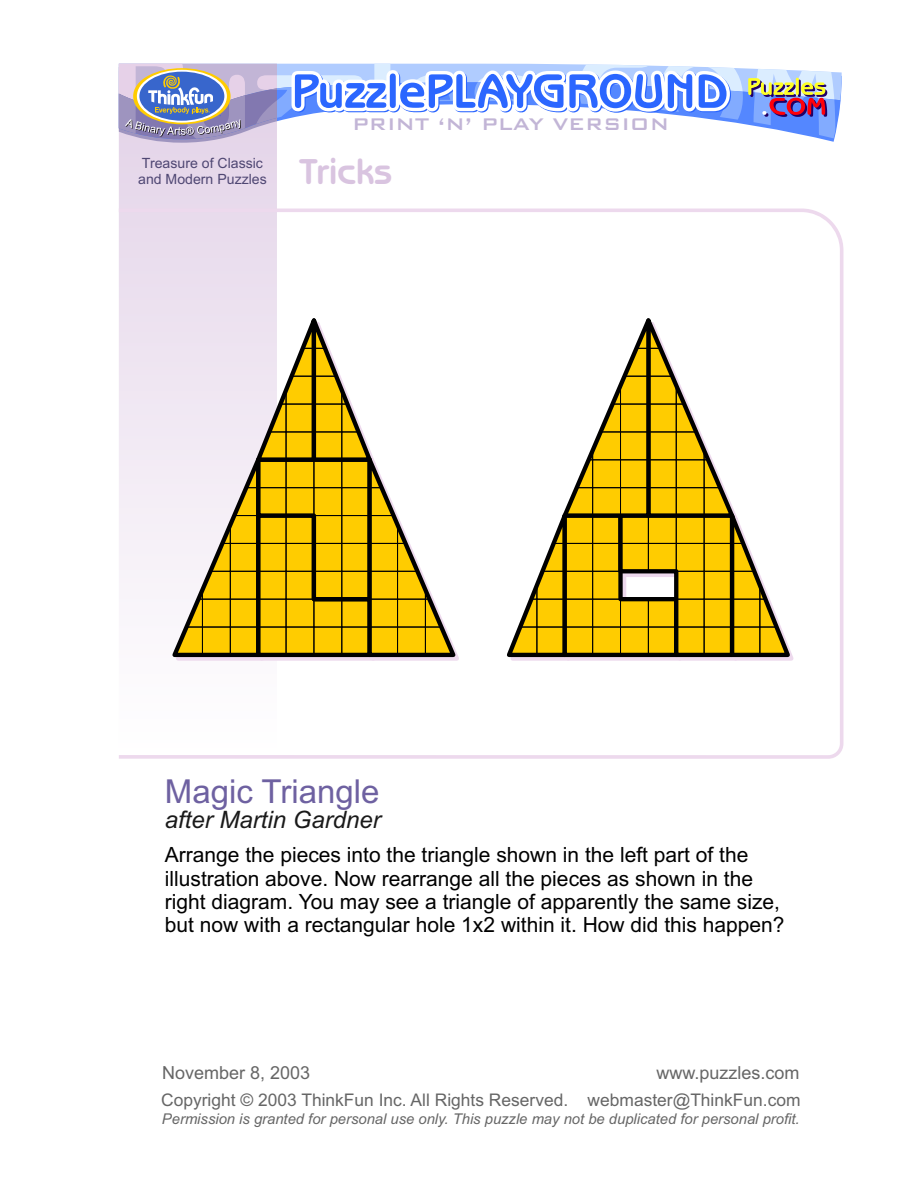
<style>
.page{position:relative;width:918px;height:1188px;background:#fff}
.page>*{position:absolute;margin:0;border:0;box-sizing:border-box;transform-origin:0 0}
.t1{font:700 36.75px "Benguiat Got Bk BT";color:#d9c4e0}
.t2{font:33px "Arial";color:#6e61a1}
.t3{font:italic 24px "Arial";color:#1a1a1a}
.t4{font:22.5px "Bank Gothic Md BT";color:#c2b5d6}
.t5{font:21px/23.4px "Arial";color:#000}
.t6{font:18px "Arial";color:#666}
.t7{font:17.4px "Arial";color:#666}
.t8{font:italic 14.85px "Arial";color:#666}
.t9{font:14.1px/15.8px "Arial";color:#4f4773}
</style>
<div class="page">
<div style="left:119px;top:71px;width:158px;height:679px;background:#e6d8eb"></div>
<svg style="left:119px;top:209px;width:724px;height:550px"></svg>
<svg style="left:119px;top:64px;width:723px;height:79px"></svg>
<svg style="left:503px;top:315px;width:295px;height:348px"></svg>
<svg style="left:168px;top:315px;width:295px;height:348px"></svg>
<p class="t9" style="left:138px;top:157px;width:130px">Treasure of Classic and Modern Puzzles</p>
<p class="t4" style="left:352px;top:113px;width:319px">PRINT ‘N’ PLAY VERSION</p>
<h1 class="t1" style="left:299px;top:156px;width:94px">Tricks</h1>
<h2 class="t2" style="left:165px;top:779px;width:216px">Magic Triangle</h2>
<p class="t3" style="left:165px;top:810px;width:218px">after Martin Gardner</p>
<p class="t5" style="left:165px;top:845px;width:621px">Arrange the pieces into the triangle shown in the left part of the illustration above. Now rearrange all the pieces as shown in the right diagram. You may see a triangle of apparently the same size, but now with a rectangular hole 1x2 within it. How did this happen?</p>
<p class="t6" style="left:162px;top:1065px;width:150px">November 8, 2003</p>
<p class="t6" style="left:657px;top:1065px;width:145px">www.puzzles.com</p>
<p class="t8" style="left:162px;top:1113px;width:639px">Permission is granted for personal use only. This puzzle may not be duplicated for personal profit.</p>
<p class="t7" style="left:161px;top:1093px;width:641px">Copyright © 2003 ThinkFun Inc. All Rights Reserved. webmaster@ThinkFun.com</p>
</div>
